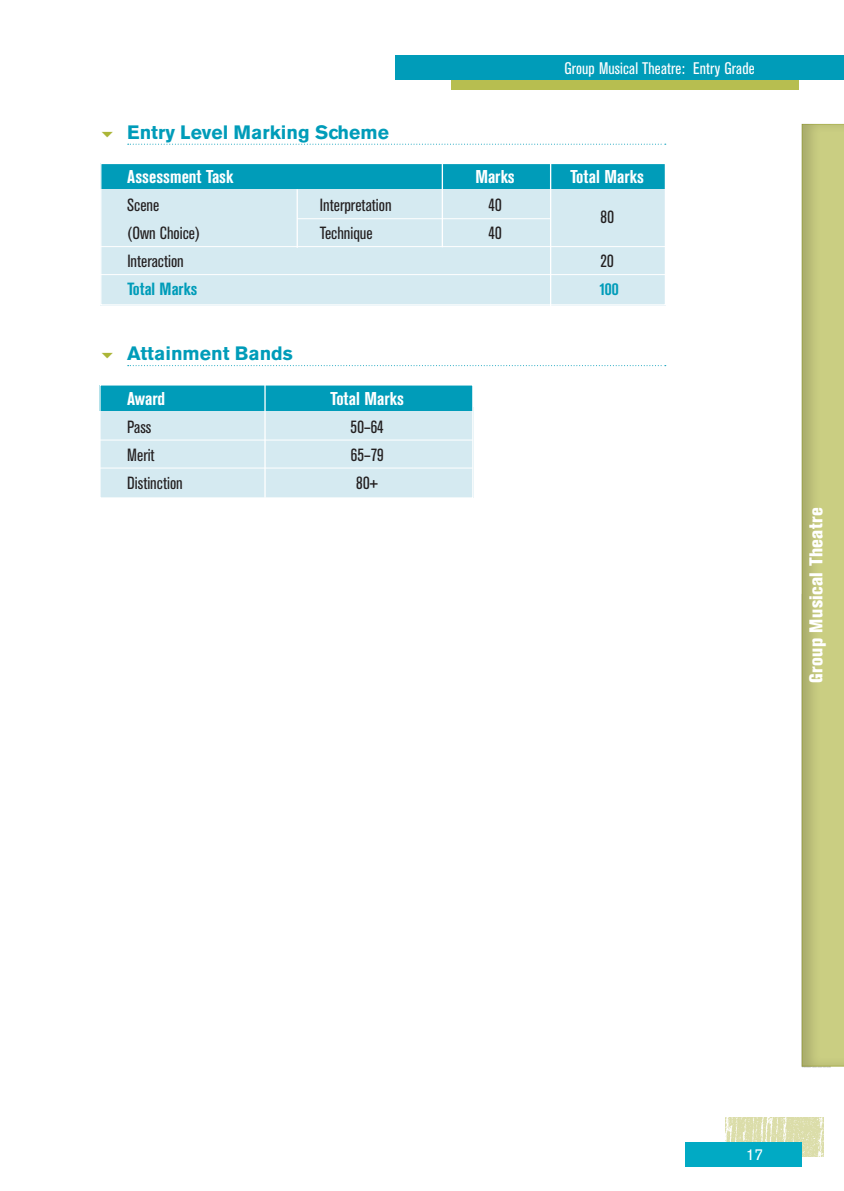
<style>
.page{position:relative;width:844px;height:1191px;background:#fff}
.page>*{position:absolute;margin:0;border:0;box-sizing:border-box;transform-origin:0 0}
.t1{font:700 19.25px "Akzidenz Grotesk BE";color:#009cb9}
.t2{font:700 condensed 18.38px "Akzidenz Grotesk BE";color:#fff}
.t3{font:800 condensed 18.38px "Akzidenz Grotesk BE";letter-spacing:.02em;color:#fff}
.t4{font:condensed 17.5px "Akzidenz Grotesk BE";color:#231f20}
.t5{font:700 condensed 17.5px "Akzidenz Grotesk BE";color:#009cb9}
.t6{font:condensed 16.62px "Akzidenz Grotesk BE";letter-spacing:.01em;color:#fff}
.t7{font:15.75px "Akzidenz Grotesk BE";color:#fff}
</style>
<div class="page">
<div style="left:799px;top:122px;width:44px;height:947px;background:#231f20;opacity:.2"></div>
<div style="left:100px;top:186px;width:565px;height:119px;background:#d5eaf1"></div>
<div style="left:100px;top:163px;width:565px;height:26px;background:#009cb9"></div>
<div style="left:100px;top:163px;width:566px;height:142px;border:1px solid #fff"></div>
<hr style="left:296px;top:189px;width:2px;height:59px;background:#fff">
<hr style="left:441px;top:164px;width:2px;height:83px;background:#fff">
<hr style="left:550px;top:163px;width:1px;height:196px;background:#fff">
<hr style="left:297px;top:218px;width:253px;height:1px;background:#fff">
<div style="left:100px;top:408px;width:373px;height:90px;background:#d5eaf1"></div>
<div style="left:99px;top:385px;width:374px;height:25px;background:#009cb9"></div>
<div style="left:99px;top:384px;width:374px;height:115px;border:1px solid #fff"></div>
<hr style="left:264px;top:384px;width:1px;height:113px;background:#fff">
<div style="left:451px;top:66px;width:347px;height:24px;background:#b7be50"></div>
<div style="left:395px;top:55px;width:448px;height:25px;background:#009cb9"></div>
<img style="left:725px;top:1117px;width:98px;height:39px">
<div style="left:685px;top:1142px;width:116px;height:24px;background:#01aac4"></div>
<svg style="left:128px;top:144px;width:537px;height:1px"></svg>
<hr style="left:99px;top:246px;width:566px;height:1px;background:#fff">
<hr style="left:99px;top:274px;width:566px;height:1px;background:#fff">
<svg style="left:128px;top:365px;width:537px;height:1px"></svg>
<hr style="left:99px;top:439px;width:373px;height:1px;background:#fff">
<hr style="left:99px;top:467px;width:373px;height:1px;background:#fff">
<p class="t6" style="left:564px;top:59px;width:192px">Group Musical Theatre: Entry Grade</p>
<p class="t1" style="left:127px;top:121px;width:263px">Entry Level Marking Scheme</p>
<p class="t2" style="left:127px;top:166px;width:108px">Assessment Task</p>
<p class="t2" style="left:475px;top:166px;width:41px">Marks</p>
<p class="t2" style="left:570px;top:166px;width:75px">Total Marks</p>
<p class="t4" style="left:127px;top:195px;width:34px">Scene</p>
<p class="t4" style="left:320px;top:195px;width:73px">Interpretation</p>
<p class="t4" style="left:488px;top:195px;width:15px">40</p>
<p class="t4" style="left:600px;top:208px;width:15px">80</p>
<p class="t4" style="left:127px;top:223px;width:74px">(Own Choice)</p>
<p class="t4" style="left:320px;top:223px;width:54px">Technique</p>
<p class="t4" style="left:488px;top:223px;width:15px">40</p>
<p class="t4" style="left:127px;top:251px;width:58px">Interaction</p>
<p class="t4" style="left:600px;top:251px;width:15px">20</p>
<p class="t5" style="left:127px;top:279px;width:71px">Total Marks</p>
<p class="t5" style="left:599px;top:279px;width:21px">100</p>
<p class="t1" style="left:127px;top:342px;width:167px">Attainment Bands</p>
<p class="t2" style="left:127px;top:388px;width:39px">Award</p>
<p class="t2" style="left:330px;top:388px;width:75px">Total Marks</p>
<p class="t4" style="left:127px;top:417px;width:26px">Pass</p>
<p class="t4" style="left:350px;top:417px;width:35px">50–64</p>
<p class="t4" style="left:127px;top:445px;width:29px">Merit</p>
<p class="t4" style="left:350px;top:445px;width:35px">65–79</p>
<p class="t4" style="left:127px;top:473px;width:57px">Distinction</p>
<p class="t4" style="left:356px;top:473px;width:24px">80+</p>
<p class="t3" style="left:805px;top:683px;width:177px;rotate:-90deg">Group Musical Theatre</p>
<p class="t7" style="left:745px;top:1144px;width:19px">17</p>
</div>
